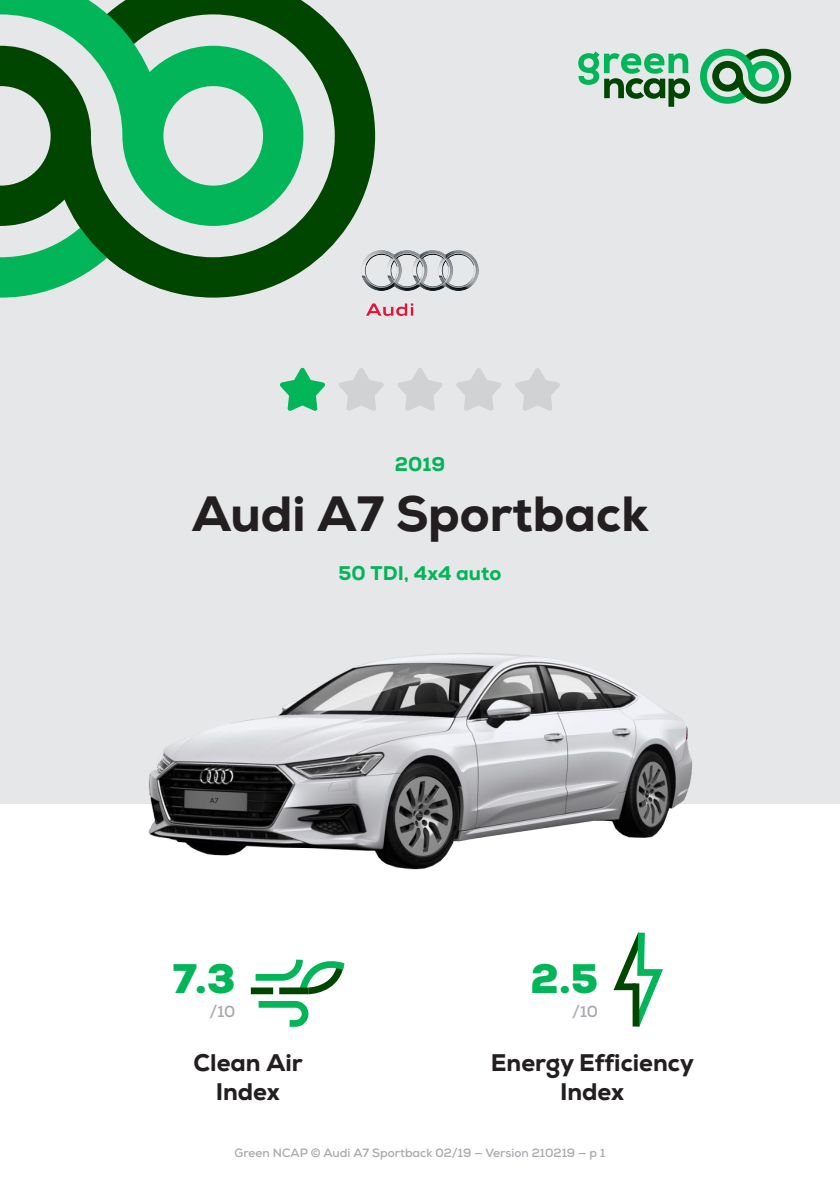
<style>
.page{position:relative;width:840px;height:1191px;background:#fff}
.page>*{position:absolute;margin:0;border:0;box-sizing:border-box;transform-origin:0 0}
.t1{font:800 49.4px "Nexa";color:#231f20}
.t2{font:900 40px "Nexa";color:#03b559}
.t3{font:800 24px/28.8px "Nexa";color:#231f20;text-align:center}
.Subtitle{font:800 19.8px "Nexa";color:#03b559}
.t4{font:700 16px "Nexa";color:#a8a9ad}
.AdditionalInfo{font:700 12px "Nexa";color:#a8a9ad}
</style>
<div class="page">
<div style="left:0;top:0;width:839px;height:803px;background:#e6e7e9"></div>
<svg style="left:303px;top:1px;width:72px;height:270px;fill:#004500"></svg>
<svg style="left:0;top:0;width:303px;height:297px"></svg>
<svg style="left:73px;top:194px;width:71px;height:77px"></svg>
<svg style="left:578px;top:51px;width:111px;height:56px"></svg>
<svg style="left:700px;top:49px;width:90px;height:55px"></svg>
<svg style="left:280px;top:367px;width:45px;height:44px"></svg>
<svg style="left:339px;top:368px;width:45px;height:43px"></svg>
<svg style="left:398px;top:368px;width:44px;height:43px"></svg>
<svg style="left:456px;top:368px;width:45px;height:43px"></svg>
<svg style="left:515px;top:368px;width:45px;height:43px"></svg>
<img style="left:120px;top:653px;width:599px;height:217px">
<svg style="left:250px;top:959px;width:95px;height:68px"></svg>
<div style="left:279px;top:987px;width:29px;height:7px;background:#004500"></div>
<svg style="left:613px;top:932px;width:50px;height:95px"></svg>
<div style="left:632px;top:983px;width:7px;height:43px;background:#004500"></div>
<img style="left:361px;top:246px;width:117px;height:70px">
<p class="Subtitle" style="left:394px;top:452px;width:52px">2019</p>
<p class="t1" style="left:192px;top:482px;width:457px">Audi A7 Sportback</p>
<p class="Subtitle" style="left:338px;top:560px;width:164px">50 TDI, 4x4 auto</p>
<p class="t2" style="left:172px;top:952px;width:64px">7.3</p>
<p class="t4" style="left:209px;top:1001px;width:28px">/10</p>
<p class="t3" style="left:193px;top:1048px;width:111px">Clean Air<br>Index</p>
<p class="t2" style="left:530px;top:952px;width:69px">2.5</p>
<p class="t4" style="left:571px;top:1001px;width:28px">/10</p>
<p class="t3" style="left:490px;top:1048px;width:204px">Energy Efficiency</p>
<p class="t3" style="left:559px;top:1077px;width:66px">Index</p>
<p class="AdditionalInfo" style="left:234px;top:1145px;width:372px">Green NCAP © Audi A7 Sportback 02/19 — Version 210219 — p 1</p>
</div>
